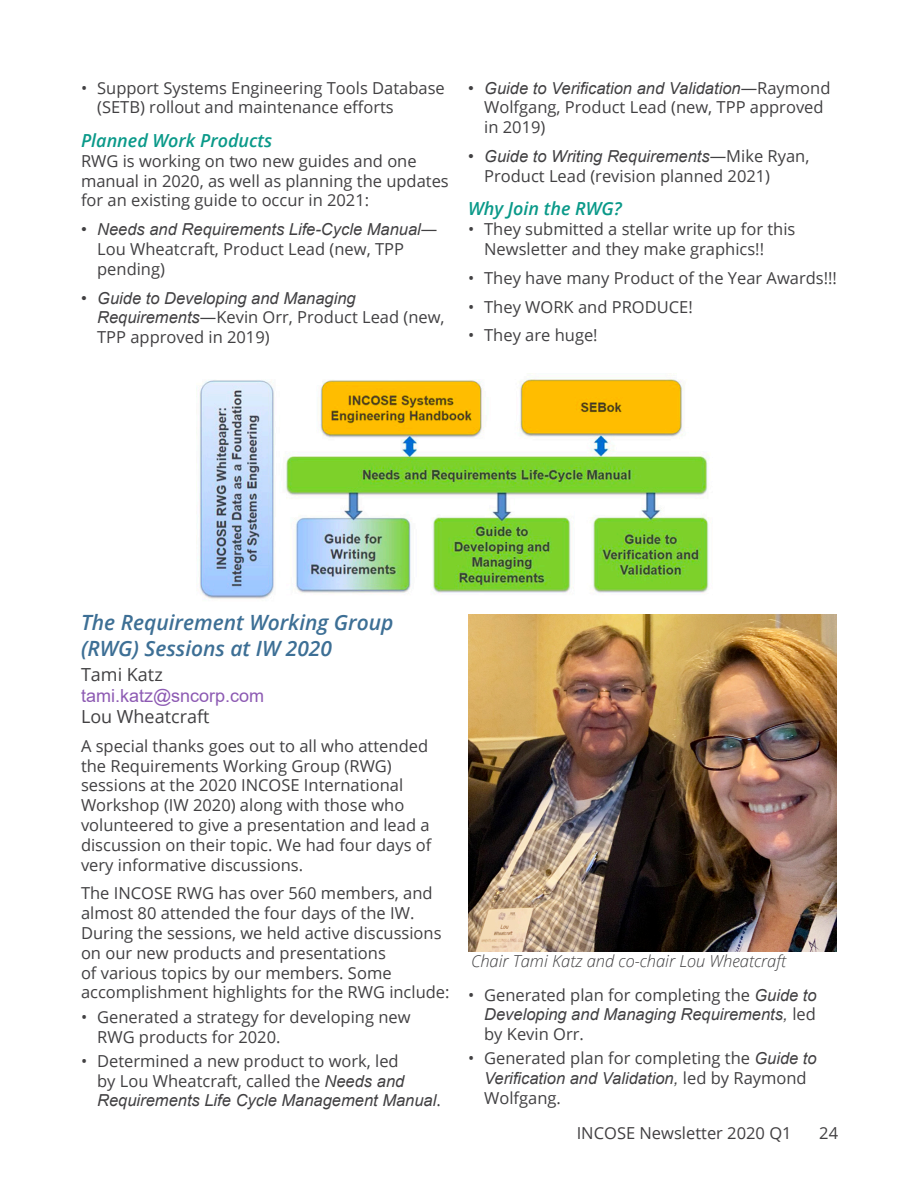
<style>
.page{position:relative;width:918px;height:1188px;background:#fff}
.page>*{position:absolute;margin:0;border:0;box-sizing:border-box;transform-origin:0 0}
.Heading_1{font:italic 600 21px/25.2px "Open Sans";color:#3d6f95}
.Subtitles_left{font:18px/21px "Open Sans";color:#414042}
.WR_lead-2{font:italic 600 18px "Open Sans";color:#0a9989}
.t1{font:16.5px/19.8px "Open Sans";color:#414042}
.t2{font:italic 300 16.5px "Open Sans";color:#414042}
.t3{font:16.5px "Open Sans";color:#413f41}
.s1{font-family:"Arial";font-style:italic}
.s2{font-family:"Arial";color:#8d5ab3}
</style>
<div class="page">
<img style="left:196px;top:377px;width:513px;height:222px">
<img style="left:468px;top:614px;width:369px;height:337px">
<p class="t1" style="left:97px;top:77px;width:349px;text-indent:-16px">• Support Systems Engineering Tools Database (SETB) rollout and maintenance efforts</p>
<p class="WR_lead-2" style="left:81px;top:128px;width:193px">Planned Work Products</p>
<p class="t1" style="left:81px;top:151px;width:369px">RWG is working on two new guides and one manual in 2020, as well as planning the updates for an existing guide to occur in 2021:</p>
<p class="t1" style="left:97px;top:219px;width:342px;text-indent:-16px"><span class="s1">• Needs and Requirements Life-Cycle Manual</span>—<br>Lou Wheatcraft, Product Lead (new, TPP pending)</p>
<p class="t1" style="left:97px;top:287px;width:349px;text-indent:-16px"><span class="s1">• Guide to Developing and Managing<br>Requirements</span>—Kevin Orr, Product Lead (new,<br>TPP approved in 2019)</p>
<p class="t1" style="left:484px;top:77px;width:348px;text-indent:-16px"><span class="s1">• Guide to Verification and Validation</span>—Raymond<br>Wolfgang, Product Lead (new, TPP approved in 2019)</p>
<p class="t1" style="left:484px;top:146px;width:327px;text-indent:-16px"><span class="s1">• Guide to Writing Requirements</span>—Mike Ryan,<br>Product Lead (revision planned 2021)</p>
<p class="WR_lead-2" style="left:468px;top:197px;width:155px">Why Join the RWG?</p>
<p class="t1" style="left:484px;top:219px;width:313px;text-indent:-16px">• They submitted a stellar write up for this<br>Newsletter and they make graphics!!</p>
<p class="t1" style="left:468px;top:268px;width:370px">• They have many Product of the Year Awards!!!</p>
<p class="t1" style="left:468px;top:296px;width:226px">• They WORK and PRODUCE!</p>
<p class="t1" style="left:468px;top:325px;width:131px">• They are huge!</p>
<p class="Heading_1" style="left:81px;top:610px;width:314px">The Requirement Working Group (RWG) Sessions at IW 2020</p>
<p class="Subtitles_left" style="left:81px;top:664px;width:185px">Tami Katz <span class="s2">tami.katz@sncorp.com<br></span>Lou Wheatcraft</p>
<p class="t1" style="left:81px;top:736px;width:352px">A special thanks goes out to all who attended the Requirements Working Group (RWG) sessions at the 2020 INCOSE International Workshop (IW 2020) along with those who volunteered to give a presentation and lead a discussion on their topic. We had four days of very informative discussions.</p>
<p class="t1" style="left:81px;top:883px;width:370px">The INCOSE RWG has over 560 members, and almost 80 attended the four days of the IW.<br>During the sessions, we held active discussions on our new products and presentations<br>of various topics by our members. Some accomplishment highlights for the RWG include:</p>
<p class="t1" style="left:97px;top:1006px;width:315px;text-indent:-16px">• Generated a strategy for developing new<br>RWG products for 2020.</p>
<p class="t1" style="left:97px;top:1051px;width:345px;text-indent:-16px">• Determined a new product to work, led<br>by Lou Wheatcraft, called the <span class="s1">Needs and<br>Requirements Life Cycle Management Manual</span>.</p>
<p class="t2" style="left:471px;top:950px;width:316px">Chair Tami Katz and co-chair Lou Wheatcraft</p>
<p class="t1" style="left:484px;top:984px;width:334px;text-align:justify;text-indent:-16px">• Generated plan for completing the <span class="s1">Guide to Developing and Managing Requirements,</span> led by Kevin Orr.</p>
<p class="t1" style="left:484px;top:1048px;width:334px;text-indent:-16px">• Generated plan for completing the <span class="s1">Guide to<br>Verification and Validation,</span> led by Raymond<br>Wolfgang.</p>
<p class="t3" style="left:577px;top:1122px;width:216px">INCOSE Newsletter 2020 Q1</p>
<p class="t3" style="left:819px;top:1122px;width:20px">24</p>
</div>
